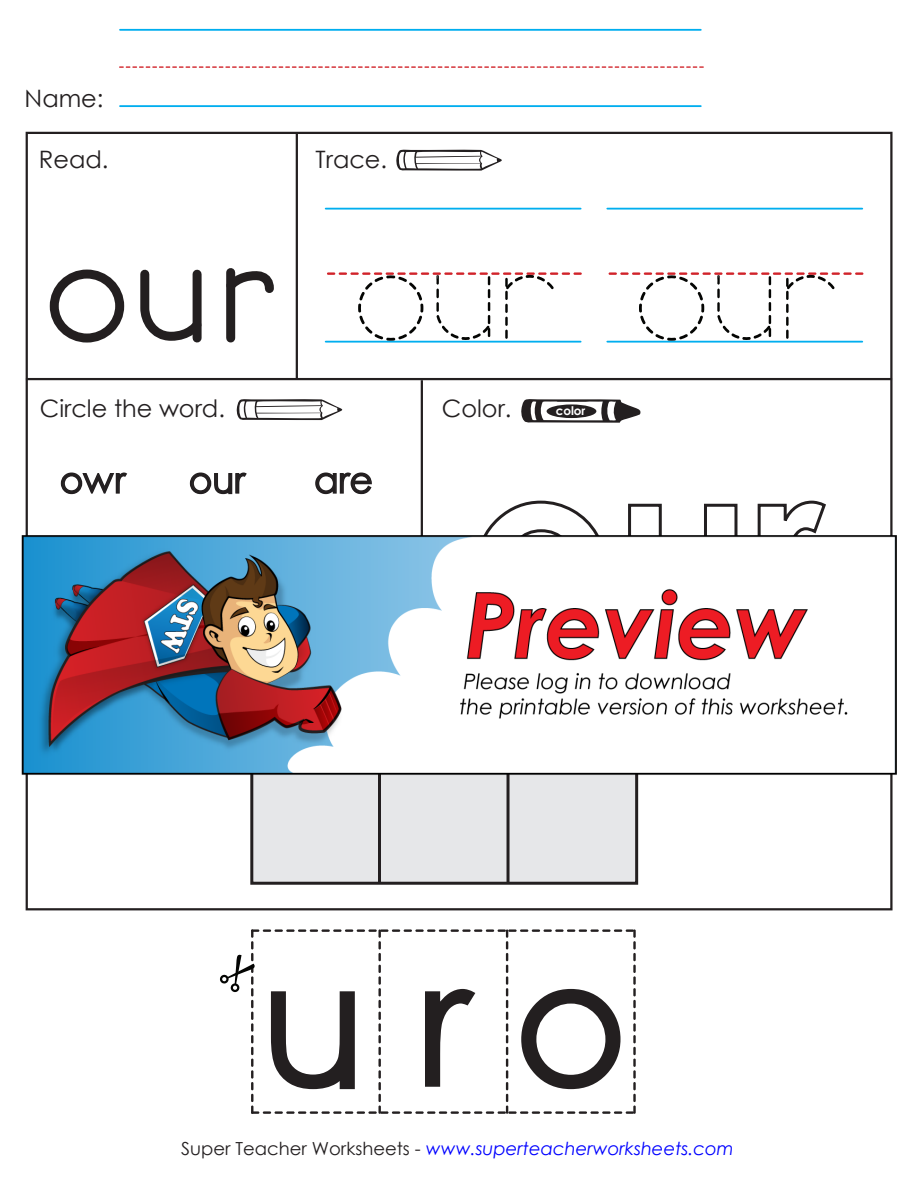
<style>
.page{position:relative;width:918px;height:1188px;background:#fff}
.page>*{position:absolute;margin:0;border:0;box-sizing:border-box;transform-origin:0 0}
.t1{font:174px "Century STW3";color:#231f20}
.t2{font:36px "Century STW3";color:#231f20}
.t3{font:24px "Century Gothic 2";color:#231f20}
.t4{font:italic 18px "Century Gothic 2";color:#00f}
.t5{font:700 12px "Century Gothic 2";color:#fff}
.s1{font-style:normal;color:#231f20}
</style>
<div class="page">
<hr style="left:421px;top:380px;width:2px;height:297px;background:#231f20">
<hr style="left:296px;top:133px;width:2px;height:246px;background:#231f20">
<hr style="left:26px;top:378px;width:866px;height:2px;background:#231f20">
<hr style="left:120px;top:29px;width:581px;height:2px;background:#00aeef">
<hr style="left:120px;top:105px;width:581px;height:2px;background:#00aeef">
<svg style="left:119px;top:66px;width:585px;height:2px"></svg>
<svg style="left:60px;top:472px;width:68px;height:23px"></svg>
<svg style="left:189px;top:472px;width:58px;height:23px"></svg>
<svg style="left:315px;top:472px;width:57px;height:23px"></svg>
<hr style="left:326px;top:208px;width:255px;height:2px;background:#00aeef">
<hr style="left:607px;top:208px;width:255px;height:2px;background:#00aeef">
<hr style="left:326px;top:341px;width:255px;height:2px;background:#00aeef">
<hr style="left:607px;top:341px;width:255px;height:2px;background:#00aeef">
<svg style="left:521px;top:399px;width:120px;height:24px"></svg>
<svg style="left:499px;top:500px;width:84px;height:16px"></svg>
<svg style="left:628px;top:503px;width:110px;height:13px"></svg>
<svg style="left:757px;top:500px;width:69px;height:16px"></svg>
<div style="left:547px;top:404px;width:49px;height:14px;background:#231f20;border-radius:50%"></div>
<div style="left:252px;top:700px;width:385px;height:183px;background:#e6e7e9"></div>
<div style="left:250px;top:699px;width:388px;height:186px;border:3px solid #231f20"></div>
<hr style="left:378px;top:700px;width:3px;height:184px;background:#231f20">
<hr style="left:507px;top:700px;width:3px;height:184px;background:#231f20">
<div style="left:220px;top:975px;width:9px;height:9px;border:2px solid #040503;border-radius:50%"></div>
<svg style="left:227px;top:929px;width:409px;height:185px"></svg>
<svg style="left:396px;top:149px;width:106px;height:22px"></svg>
<svg style="left:237px;top:399px;width:106px;height:22px"></svg>
<div style="left:226px;top:273px;width:9px;height:65px;background:#231f20"></div>
<svg style="left:226px;top:275px;width:48px;height:23px"></svg>
<svg style="left:140px;top:269px;width:62px;height:74px"></svg>
<div style="left:50px;top:270px;width:74px;height:73px;border:9px solid #231f20;border-radius:50%"></div>
<svg style="left:327px;top:272px;width:255px;height:69px"></svg>
<svg style="left:609px;top:272px;width:254px;height:69px"></svg>
<img style="left:21px;top:516px;width:876px;height:274px">
<p class="t3" style="left:25px;top:81px;width:80px">Name:</p>
<p class="t3" style="left:39px;top:143px;width:71px">Read.</p>
<p class="t3" style="left:316px;top:143px;width:73px">Trace.</p>
<p class="t3" style="left:40px;top:392px;width:187px">Circle the word.</p>
<p class="t2" style="left:60px;top:455px;width:67px">owr</p>
<p class="t2" style="left:189px;top:455px;width:58px">our</p>
<p class="t2" style="left:314px;top:455px;width:60px">are</p>
<p class="t3" style="left:442px;top:392px;width:71px">Color.</p>
<p class="t5" style="left:556px;top:401px;width:31px">color</p>
<p class="t1" style="left:261px;top:901px;width:369px">u r o</p>
<p class="t4" style="left:181px;top:1136px;width:554px"><span class="s1">Super Teacher Worksheets -</span> www.superteacherworksheets.com</p>
</div>
